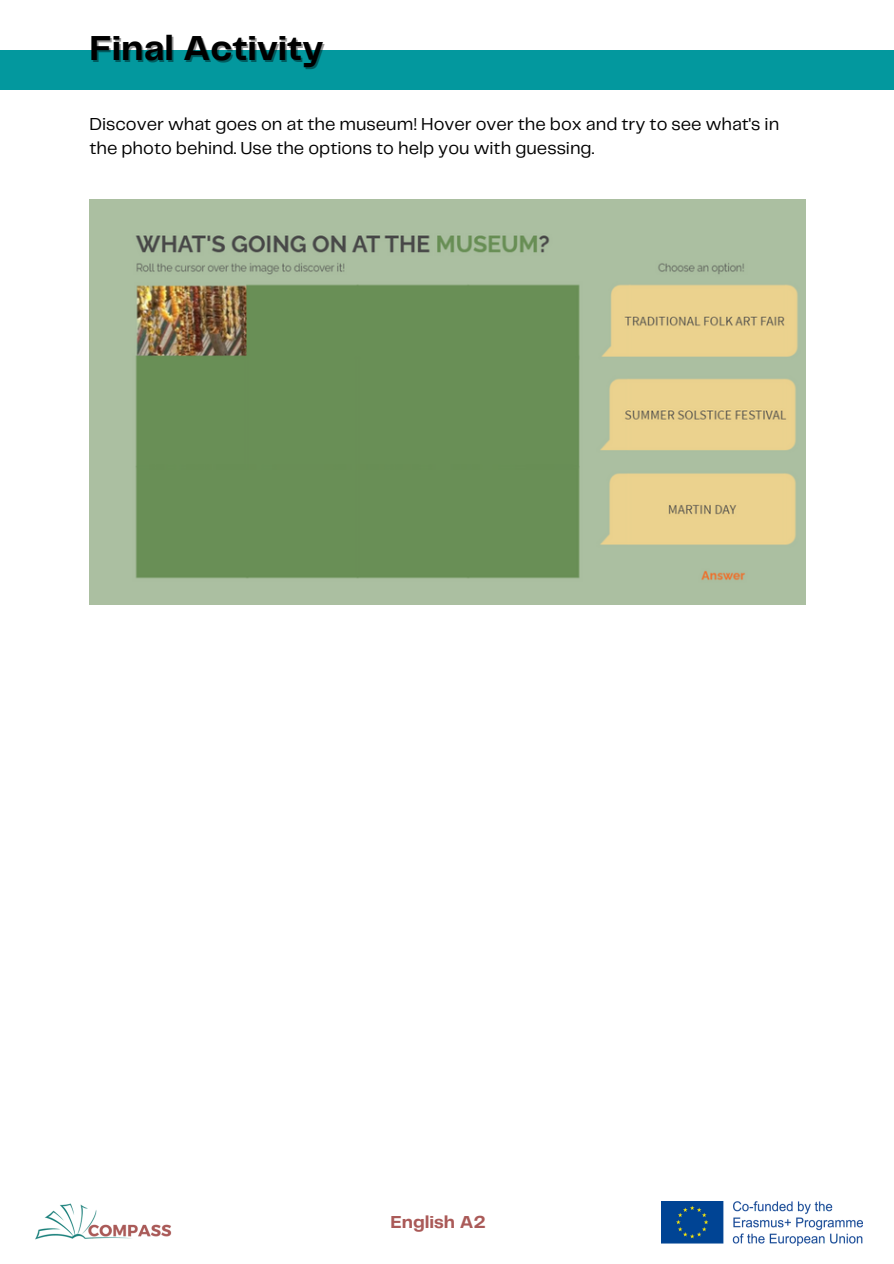
<style>
.page{position:relative;width:894px;height:1264px;background:#fff}
.page>*{position:absolute;margin:0;border:0;box-sizing:border-box;transform-origin:0 0}
.t1{font:700 36px "Telegraf";color:#000}
.t2{font:18px/23.7px "Telegraf";color:#000}
.t3{font:700 18px "Telegraf";color:#aa5a58}
</style>
<div class="page">
<img style="left:661px;top:1201px;width:201px;height:44px">
<img style="left:35px;top:1203px;width:137px;height:37px">
<div style="left:0;top:50px;width:893px;height:40px;background:#03989e"></div>
<img style="left:89px;top:199px;width:715px;height:406px">
<p class="t1" style="left:89px;top:33px;width:235px">Final Activity</p>
<p class="t2" style="left:89px;top:113px;width:691px">Discover what goes on at the museum! Hover over the box and try to see what's in the photo behind. Use the options to help you with guessing.</p>
<p class="t3" style="left:390px;top:1214px;width:97px">English A2</p>
</div>
